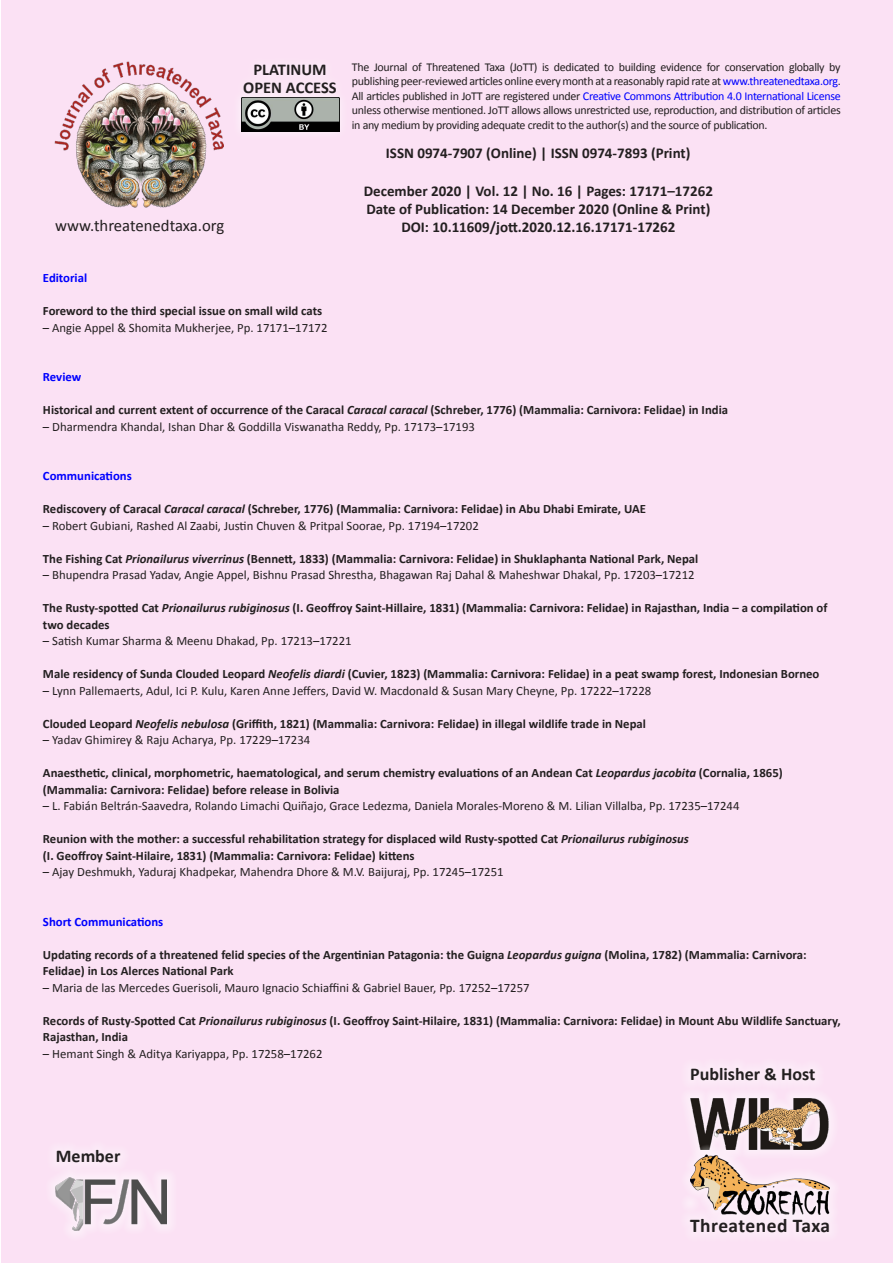
<style>
.page{position:relative;width:893px;height:1263px;background:#fff}
.page>*{position:absolute;margin:0;border:0;box-sizing:border-box;transform-origin:0 0}
.t1{font:19.5px "Calibri Bold 2";letter-spacing:.02em;color:#231f20}
.t2{font:700 18px "Calibri";color:#231f20}
.t3{font:16.65px "Calibri";color:#231f20}
.t4{font:16.5px "Calibri Bold 2";color:#231f20}
.t5{font:700 16.5px "Calibri";color:#231f20}
.t6{font:700 15px "Calibri";color:#231f20}
.t7{font:700 12.75px/16.5px "Calibri";color:#231f20}
.t8{font:12.75px "Calibri";color:#231f20}
.t9{font:700 12.75px "Calibri";color:#00f}
.t10{font:12px/14.4px "Calibri";letter-spacing:-.025em;color:#231f20;text-align:justify}
.s1{color:#00f}
.s2{font-style:italic}
</style>
<div class="page">
<div style="left:1px;top:0;width:891px;height:1263px;background:#fbe1f4"></div>
<img style="left:56px;top:1177px;width:111px;height:54px">
<div style="left:46px;top:1140px;width:85px;height:33px;background:#fbe7f6"></div>
<div style="left:680px;top:1088px;width:159px;height:72px;background:#fbe5f5"></div>
<img style="left:690px;top:1098px;width:139px;height:46px">
<svg style="left:688px;top:1144px;width:145px;height:61px"></svg>
<img style="left:690px;top:1154px;width:140px;height:55px">
<div style="left:680px;top:1209px;width:159px;height:33px;background:#fff;opacity:.75"></div>
<div style="left:681px;top:1058px;width:144px;height:32px;background:#fbe8f6"></div>
<img style="left:55px;top:62px;width:168px;height:145px">
<img style="left:241px;top:102px;width:99px;height:30px">
<div style="left:235px;top:54px;width:110px;height:48px;background:#fff;opacity:.75"></div>
<p class="t5" style="left:253px;top:59px;width:75px">PLATINUM</p>
<p class="t4" style="left:243px;top:77px;width:95px">OPEN ACCESS</p>
<p class="t10" style="left:352px;top:60px;width:490px">The Journal of Threatened Taxa (JoTT) is dedicated to building evidence for conservation globally by publishing peer-reviewed articles online every month at a reasonably rapid rate at <span class="s1">www.threatenedtaxa.org</span>.<br>All articles published in JoTT are registered under <span class="s1">Creative Commons Attribution 4.0 International License </span>unless otherwise mentioned. JoTT allows allows unrestricted use, reproduction, and distribution of articles in any medium by providing adequate credit to the author(s) and the source of publication.</p>
<p class="t6" style="left:386px;top:143px;width:306px">ISSN 0974-7907 (Online) | ISSN 0974-7893 (Print)</p>
<p class="t6" style="left:364px;top:182px;width:351px">December 2020 | Vol. 12 | No. 16 | Pages: 17171–17262</p>
<p class="t6" style="left:366px;top:200px;width:345px">Date of Publication: 14 December 2020 (Online &amp; Print)</p>
<p class="t3" style="left:55px;top:215px;width:171px">www.threatenedtaxa.org</p>
<p class="t6" style="left:401px;top:218px;width:276px">DOI: 10.11609/jott.2020.12.16.17171-17262</p>
<p class="t9" style="left:43px;top:270px;width:46px">Editorial</p>
<p class="t7" style="left:43px;top:303px;width:281px">Foreword to the third special issue on small wild cats</p>
<p class="t8" style="left:43px;top:320px;width:286px">– Angie Appel &amp; Shomita Mukherjee, Pp. 17171–17172</p>
<p class="t9" style="left:43px;top:369px;width:40px">Review</p>
<p class="t7" style="left:43px;top:402px;width:687px">Historical and current extent of occurrence of the Caracal <span class="s2">Caracal caracal</span> (Schreber, 1776) (Mammalia: Carnivora: Felidae) in India</p>
<p class="t8" style="left:43px;top:418px;width:433px">– Dharmendra Khandal, Ishan Dhar &amp; Goddilla Viswanatha Reddy, Pp. 17173–17193</p>
<p class="t9" style="left:43px;top:468px;width:90px">Communications</p>
<p class="t7" style="left:43px;top:501px;width:605px">Rediscovery of Caracal <span class="s2">Caracal caracal</span> (Schreber, 1776) (Mammalia: Carnivora: Felidae) in Abu Dhabi Emirate, UAE</p>
<p class="t8" style="left:43px;top:517px;width:437px">– Robert Gubiani, Rashed Al Zaabi, Justin Chuven &amp; Pritpal Soorae, Pp. 17194–17202</p>
<p class="t7" style="left:43px;top:550px;width:657px">The Fishing Cat <span class="s2">Prionailurus viverrinus</span> (Bennett, 1833) (Mammalia: Carnivora: Felidae) in Shuklaphanta National Park, Nepal</p>
<p class="t8" style="left:43px;top:567px;width:653px">– Bhupendra Prasad Yadav, Angie Appel, Bishnu Prasad Shrestha, Bhagawan Raj Dahal &amp; Maheshwar Dhakal, Pp. 17203–17212</p>
<p class="t7" style="left:43px;top:600px;width:786px">The Rusty-spotted Cat <span class="s2">Prionailurus rubiginosus</span> (I. Geoffroy Saint-Hillaire, 1831) (Mammalia: Carnivora: Felidae) in Rajasthan, India – a compilation of two decades</p>
<p class="t8" style="left:43px;top:633px;width:310px">– Satish Kumar Sharma &amp; Meenu Dhakad, Pp. 17213–17221</p>
<p class="t7" style="left:43px;top:666px;width:778px">Male residency of Sunda Clouded Leopard <span class="s2">Neofelis diardi</span> (Cuvier, 1823) (Mammalia: Carnivora: Felidae) in a peat swamp forest, Indonesian Borneo</p>
<p class="t8" style="left:43px;top:682px;width:610px">– Lynn Pallemaerts, Adul, Ici P. Kulu, Karen Anne Jeffers, David W. Macdonald &amp; Susan Mary Cheyne, Pp. 17222–17228</p>
<p class="t7" style="left:43px;top:715px;width:604px">Clouded Leopard <span class="s2">Neofelis nebulosa</span> (Griffith, 1821) (Mammalia: Carnivora: Felidae) in illegal wildlife trade in Nepal</p>
<p class="t8" style="left:43px;top:732px;width:269px">– Yadav Ghimirey &amp; Raju Acharya, Pp. 17229–17234</p>
<p class="t7" style="left:43px;top:765px;width:741px">Anaesthetic, clinical, morphometric, haematological, and serum chemistry evaluations of an Andean Cat <span class="s2">Leopardus jacobita</span> (Cornalia, 1865) (Mammalia: Carnivora: Felidae) before release in Bolivia</p>
<p class="t8" style="left:43px;top:798px;width:698px">– L. Fabián Beltrán-Saavedra, Rolando Limachi Quiñajo, Grace Ledezma, Daniela Morales-Moreno &amp; M. Lilian Villalba, Pp. 17235–17244</p>
<p class="t7" style="left:43px;top:831px;width:647px">Reunion with the mother: a successful rehabilitation strategy for displaced wild Rusty-spotted Cat <span class="s2">Prionailurus rubiginosus</span></p>
<p class="t7" style="left:43px;top:847px;width:373px">(I. Geoffroy Saint-Hilaire, 1831) (Mammalia: Carnivora: Felidae) kittens</p>
<p class="t8" style="left:43px;top:864px;width:462px">– Ajay Deshmukh, Yaduraj Khadpekar, Mahendra Dhore &amp; M.V. Baijuraj, Pp. 17245–17251</p>
<p class="t9" style="left:43px;top:913px;width:122px">Short Communications</p>
<p class="t7" style="left:43px;top:946px;width:765px">Updating records of a threatened felid species of the Argentinian Patagonia: the Guigna <span class="s2">Leopardus guigna</span> (Molina, 1782) (Mammalia: Carnivora:<br>Felidae) in Los Alerces National Park</p>
<p class="t8" style="left:43px;top:979px;width:488px">– Maria de las Mercedes Guerisoli, Mauro Ignacio Schiaffini &amp; Gabriel Bauer, Pp. 17252–17257</p>
<p class="t7" style="left:43px;top:1012px;width:799px">Records of Rusty-Spotted Cat <span class="s2">Prionailurus rubiginosus</span> (I. Geoffroy Saint-Hilaire, 1831) (Mammalia: Carnivora: Felidae) in Mount Abu Wildlife Sanctuary,<br>Rajasthan, India</p>
<p class="t8" style="left:43px;top:1045px;width:281px">– Hemant Singh &amp; Aditya Kariyappa, Pp. 17258–17262</p>
<p class="t2" style="left:56px;top:1145px;width:66px">Member</p>
<p class="t2" style="left:690px;top:1062px;width:127px">Publisher &amp; Host</p>
<p class="t1" style="left:690px;top:1213px;width:142px">Threatened Taxa</p>
</div>
